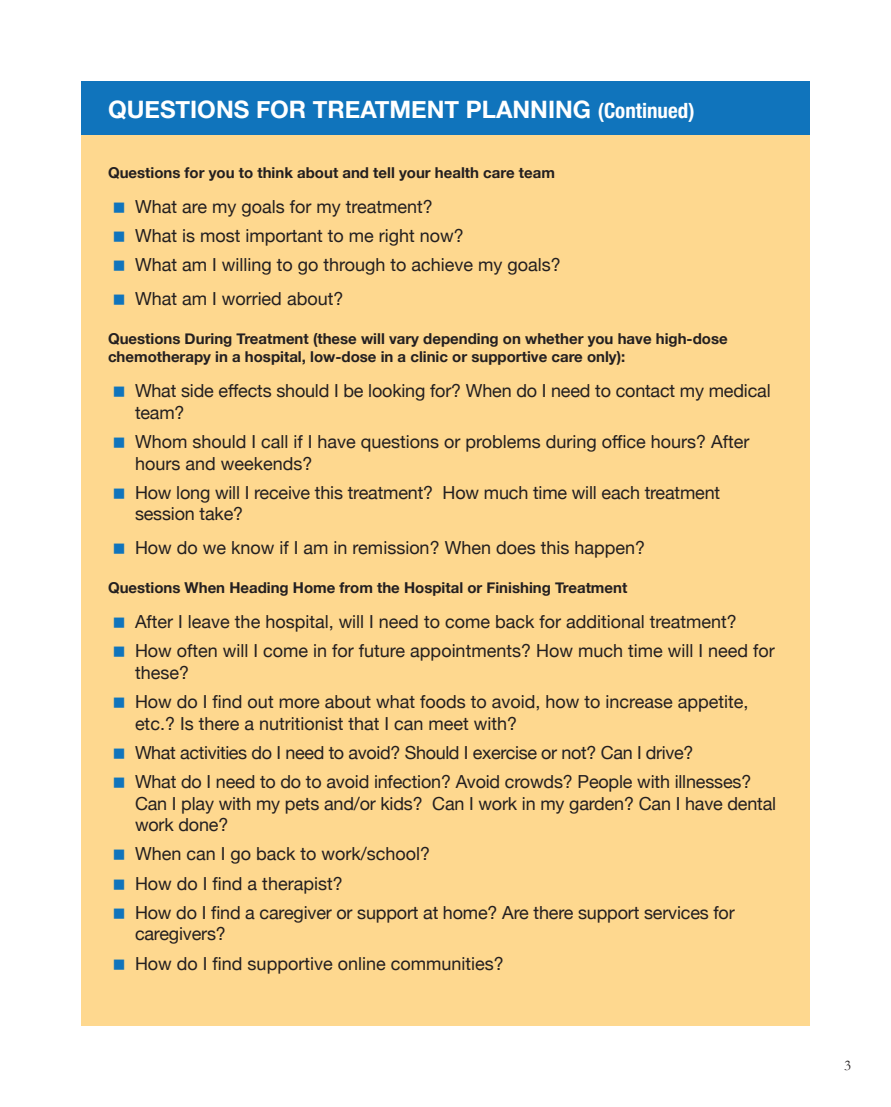
<style>
.page{position:relative;width:891px;height:1107px;background:#fff}
.page>*{position:absolute;margin:0;border:0;box-sizing:border-box;transform-origin:0 0}
.t1{font:700 24px "Helvetica Neue";color:#fff}
.t2{font:18px/29.1px "Helvetica Neue";color:#231f20}
.t3{font:700 15px/18px "Helvetica Neue";color:#231f20}
.t4{font:15px "Garamond";color:#231f20}
.s1{font-stretch:condensed;font-size:21px}
</style>
<div class="page">
<div style="left:81px;top:81px;width:729px;height:945px;background:#fed88f"></div>
<div style="left:81px;top:81px;width:729px;height:54px;background:#1074bc"></div>
<h1 class="t1" style="left:108px;top:91px;width:588px">QUESTIONS FOR TREATMENT PLANNING <span class="s1">(Continued)</span></h1>
<p class="t3" style="left:108px;top:164px;width:448px">Questions for you to think about and tell your health care team</p>
<p class="t2" style="left:135px;top:193px;width:427px">What are my goals for my treatment?<br>What is most important to me right now?<br>What am I willing to go through to achieve my goals?</p>
<p class="t2" style="left:135px;top:285px;width:210px">What am I worried about?</p>
<p class="t3" style="left:108px;top:330px;width:621px">Questions During Treatment (these will vary depending on whether you have high-dose chemotherapy in a hospital, low-dose in a clinic or supportive care only):</p>
<p class="t2" style="left:135px;top:381px;width:637px;line-height:21.6px">What side effects should I be looking for? When do I need to contact my medical team?</p>
<p class="t2" style="left:135px;top:432px;width:616px;line-height:21.6px">Whom should I call if I have questions or problems during office hours? After hours and weekends?</p>
<p class="t2" style="left:135px;top:482px;width:587px;line-height:21.6px">How long will I receive this treatment? How much time will each treatment session take?</p>
<p class="t2" style="left:135px;top:534px;width:512px">How do we know if I am in remission? When does this happen?</p>
<p class="t3" style="left:108px;top:579px;width:521px">Questions When Heading Home from the Hospital or Finishing Treatment</p>
<p class="t2" style="left:135px;top:608px;width:641px">After I leave the hospital, will I need to come back for additional treatment?<br>How often will I come in for future appointments? How much time will I need for</p>
<p class="t2" style="left:135px;top:659px;width:615px">these?<br>How do I find out more about what foods to avoid, how to increase appetite,</p>
<p class="t2" style="left:135px;top:710px;width:618px">etc.? Is there a nutritionist that I can meet with?<br>What activities do I need to avoid? Should I exercise or not? Can I drive?<br>What do I need to do to avoid infection? Avoid crowds? People with illnesses?</p>
<p class="t2" style="left:135px;top:794px;width:643px;line-height:21.6px">Can I play with my pets and/or kids? Can I work in my garden? Can I have dental work done?</p>
<p class="t2" style="left:135px;top:841px;width:601px">When can I go back to work/school?<br>How do I find a therapist?<br>How do I find a caregiver or support at home? Are there support services for</p>
<p class="t2" style="left:135px;top:920px;width:370px">caregivers?<br>How do I find supportive online communities?</p>
<p class="t4" style="left:844px;top:1056px;width:9px">3</p>
</div>
